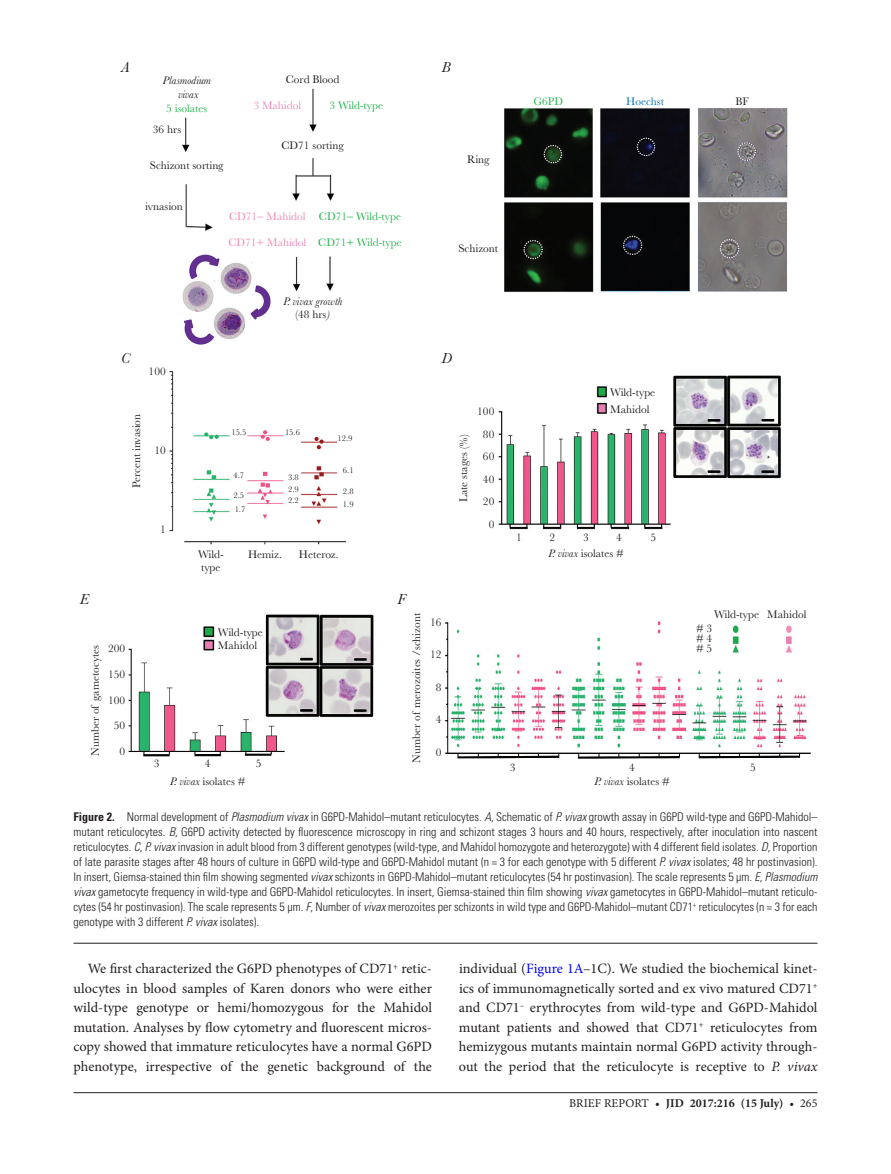
<style>
.page{position:relative;width:891px;height:1174px;background:#fff}
.page>*{position:absolute;margin:0;border:0;box-sizing:border-box;transform-origin:0 0}
.t1{font:italic 15px "Baskerville MT Std";color:#231f20}
.t2{font:14.25px/19.5px "Minion Pro";color:#231f20;text-align:justify}
.t3{font:300 condensed 12px/15px "Univers LT Std";color:#231f20;text-align:justify}
.t4{font:700 12px "Minion Pro";color:#231f20}
.t5{font:11.4px/22.5px "Baskerville MT Std";color:#231f20;text-align:right}
.t6{font:11.4px "Baskerville MT Std";color:#23b24b}
.t7{font:italic 11.4px/13.6px "Baskerville MT Std";color:#231f20;text-align:center}
.t8{font:11.4px "Baskerville MT Std";color:#f287b6}
.t9{font:11.4px "Baskerville MT Std";color:#0072bc}
.t10{font:8.55px "Baskerville MT Std";color:#231f20}
.s1{font-style:normal}
.s2{font-style:italic}
.s3{font-weight:700}
.s4{color:#00f}
.s5{font-weight:400}
</style>
<div class="page">
<hr style="left:73px;top:1092px;width:744px;height:1px;background:#231f20">
<hr style="left:73px;top:943px;width:744px;height:1px;background:#231f20">
<img style="left:128px;top:89px;width:683px;height:670px">
<p class="t1" style="left:121px;top:58px;width:10px">A</p>
<p class="t1" style="left:442px;top:58px;width:10px">B</p>
<p class="t7" style="left:163px;top:74px;width:50px">Plasmodium vivax</p>
<p class="t6" style="left:166px;top:102px;width:43px">5 isolates</p>
<p class="t5" style="left:153px;top:118px;width:30px">36 hrs</p>
<p class="t5" style="left:150px;top:154px;width:75px">Schizont sorting</p>
<p class="t5" style="left:286px;top:68px;width:55px">Cord Blood</p>
<p class="t8" style="left:253px;top:99px;width:49px">3 Mahidol</p>
<p class="t6" style="left:330px;top:99px;width:55px">3 Wild-type</p>
<p class="t5" style="left:281px;top:134px;width:64px">CD71 sorting</p>
<p class="t5" style="left:467px;top:148px;width:24px">Ring</p>
<p class="t5" style="left:145px;top:195px;width:39px">ivnasion</p>
<p class="t8" style="left:229px;top:210px;width:78px">CD71− Mahidol</p>
<p class="t8" style="left:228px;top:235px;width:79px">CD71+ Mahidol</p>
<p class="t6" style="left:319px;top:210px;width:84px">CD71− Wild-type</p>
<p class="t6" style="left:318px;top:235px;width:85px">CD71+ Wild-type</p>
<p class="t5" style="left:458px;top:237px;width:41px">Schizont</p>
<p class="t6" style="left:533px;top:95px;width:31px">G6PD</p>
<p class="t9" style="left:626px;top:95px;width:39px">Hoechst</p>
<p class="t5" style="left:736px;top:90px;width:15px">BF</p>
<p class="t1" style="left:121px;top:349px;width:11px">C</p>
<p class="t5" style="left:149px;top:360px;width:19px">100</p>
<p class="t7" style="left:283px;top:294px;width:61px">P. vivax growth <span class="s1">(48 hrs</span>)</p>
<p class="t1" style="left:442px;top:349px;width:12px">D</p>
<p class="t5" style="left:125px;top:488px;width:76px;rotate:-90deg">Percent invasion</p>
<p class="t5" style="left:154px;top:439px;width:13px">10</p>
<p class="t5" style="left:160px;top:518px;width:7px">1</p>
<p class="t10" style="left:231px;top:427px;width:16px">15.5</p>
<p class="t10" style="left:285px;top:427px;width:16px">15.6</p>
<p class="t10" style="left:338px;top:433px;width:16px">12.9</p>
<p class="t10" style="left:234px;top:471px;width:12px">4.7</p>
<p class="t10" style="left:288px;top:473px;width:12px">3.8</p>
<p class="t10" style="left:343px;top:465px;width:12px">6.1</p>
<p class="t10" style="left:234px;top:491px;width:12px">2.5</p>
<p class="t10" style="left:235px;top:504px;width:12px">1.7</p>
<p class="t10" style="left:288px;top:485px;width:12px">2.9</p>
<p class="t10" style="left:288px;top:495px;width:12px">2.2</p>
<p class="t10" style="left:343px;top:486px;width:12px">2.8</p>
<p class="t10" style="left:343px;top:499px;width:12px">1.9</p>
<p class="t5" style="left:198px;top:543px;width:27px">Wild-</p>
<p class="t5" style="left:248px;top:543px;width:35px">Hemiz.</p>
<p class="t5" style="left:299px;top:543px;width:41px">Heteroz.</p>
<p class="t5" style="left:201px;top:557px;width:21px">type</p>
<p class="t1" style="left:79px;top:590px;width:11px">E</p>
<p class="t1" style="left:397px;top:590px;width:10px">F</p>
<p class="t5" style="left:108px;top:637px;width:19px">200</p>
<p class="t5" style="left:84px;top:756px;width:113px;rotate:-90deg">Number of gametocytes</p>
<p class="t5" style="left:108px;top:663px;width:19px">150</p>
<p class="t5" style="left:108px;top:689px;width:19px">100</p>
<p class="t5" style="left:114px;top:714px;width:13px">50</p>
<p class="t5" style="left:119px;top:740px;width:7px">0</p>
<p class="t5" style="left:218px;top:621px;width:46px">Wild-type</p>
<p class="t5" style="left:218px;top:634px;width:41px">Mahidol</p>
<p class="t5" style="left:154px;top:752px;width:7px">3</p>
<p class="t5" style="left:205px;top:752px;width:7px">4</p>
<p class="t5" style="left:256px;top:752px;width:7px">5</p>
<p class="t5" style="left:405px;top:763px;width:151px;rotate:-90deg">Number of merozoites /schizont</p>
<p class="t5" style="left:430px;top:611px;width:13px">16</p>
<p class="t5" style="left:430px;top:643px;width:13px">12</p>
<p class="t5" style="left:436px;top:676px;width:7px">8</p>
<p class="t5" style="left:436px;top:708px;width:7px">4</p>
<p class="t5" style="left:436px;top:741px;width:7px">0</p>
<p class="t5" style="left:452px;top:502px;width:70px;rotate:-90deg">Late stages (%)</p>
<p class="t5" style="left:477px;top:400px;width:19px">100<br>80<br>60<br>40<br>20<br>0</p>
<p class="t5" style="left:610px;top:381px;width:46px">Wild-type</p>
<p class="t5" style="left:610px;top:398px;width:41px">Mahidol</p>
<p class="t5" style="left:516px;top:526px;width:7px">1</p>
<p class="t5" style="left:550px;top:526px;width:7px">2</p>
<p class="t5" style="left:583px;top:526px;width:7px">3</p>
<p class="t5" style="left:616px;top:526px;width:7px">4</p>
<p class="t5" style="left:650px;top:526px;width:7px">5</p>
<p class="t5" style="left:548px;top:542px;width:77px"><span class="s2">P. vivax</span> isolates #</p>
<p class="t5" style="left:714px;top:603px;width:94px">Wild-type Mahidol</p>
<p class="t5" style="left:696px;top:617px;width:18px"># 3</p>
<p class="t5" style="left:696px;top:627px;width:18px"># 4</p>
<p class="t5" style="left:696px;top:637px;width:18px"># 5</p>
<p class="t5" style="left:510px;top:756px;width:7px">3</p>
<p class="t5" style="left:629px;top:756px;width:7px">4</p>
<p class="t5" style="left:750px;top:756px;width:7px">5</p>
<p class="t5" style="left:170px;top:770px;width:77px"><span class="s2">P. vivax</span> isolates #</p>
<p class="t5" style="left:594px;top:770px;width:77px"><span class="s2">P. vivax</span> isolates #</p>
<p class="t3" style="left:73px;top:809px;width:746px"><span class="s3">Figure 2.</span> Normal development of <span class="s2">Plasmodium vivax</span> in G6PD-Mahidol–mutant reticulocytes. <span class="s2">A</span>, Schematic of <span class="s2">P. vivax</span> growth assay in G6PD wild-type and G6PD-Mahidol– mutant reticulocytes. <span class="s2">B</span>, G6PD activity detected by fluorescence microscopy in ring and schizont stages 3 hours and 40 hours, respectively, after inoculation into nascent reticulocytes. <span class="s2">C</span>, <span class="s2">P. vivax</span> invasion in adult blood from 3 different genotypes (wild-type, and Mahidol homozygote and heterozygote) with 4 different field isolates. <span class="s2">D</span>, Proportion of late parasite stages after 48 hours of culture in G6PD wild-type and G6PD-Mahidol mutant (n = 3 for each genotype with 5 different <span class="s2">P. vivax</span> isolates; 48 hr postinvasion).<br>In insert, Giemsa-stained thin film showing segmented <span class="s2">vivax</span> schizonts in G6PD-Mahidol–mutant reticulocytes (54 hr postinvasion). The scale represents 5 μm. <span class="s2">E</span>, <span class="s2">Plasmodium vivax</span> gametocyte frequency in wild-type and G6PD-Mahidol reticulocytes. In insert, Giemsa-stained thin film showing <span class="s2">vivax</span> gametocytes in G6PD-Mahidol–mutant reticulo&shy;cytes (54 hr postinvasion). The scale represents 5 μm. <span class="s2">F</span>, Number of <span class="s2">vivax</span> merozoites per schizonts in wild type and G6PD-Mahidol–mutant CD71<sup>+</sup> reticulocytes (n = 3 for each genotype with 3 different <span class="s2">P. vivax</span> isolates).</p>
<p class="t2" style="left:74px;top:959px;width:360px;text-indent:14px">We first characterized the G6PD phenotypes of CD71<sup>+</sup> retic&shy;ulocytes in blood samples of Karen donors who were either wild-type genotype or hemi/homozygous for the Mahidol mutation. Analyses by flow cytometry and fluorescent micros&shy;copy showed that immature reticulocytes have a normal G6PD phenotype, irrespective of the genetic background of the</p>
<p class="t2" style="left:459px;top:959px;width:360px">individual (<span class="s4">Figure 1A</span>–1C). We studied the biochemical kinet&shy;ics of immunomagnetically sorted and ex vivo matured CD71<sup>+ </sup>and CD71<sup>–</sup> erythrocytes from wild-type and G6PD-Mahidol mutant patients and showed that CD71<sup>+</sup> reticulocytes from hemizygous mutants maintain normal G6PD activity through&shy;out the period that the reticulocyte is receptive to <span class="s2">P. vivax</span></p>
<p class="t4" style="left:569px;top:1094px;width:250px"><span class="s5">BRIEF REPORT •</span> JID 2017:216 (15 July) <span class="s5">• 265</span></p>
</div>
